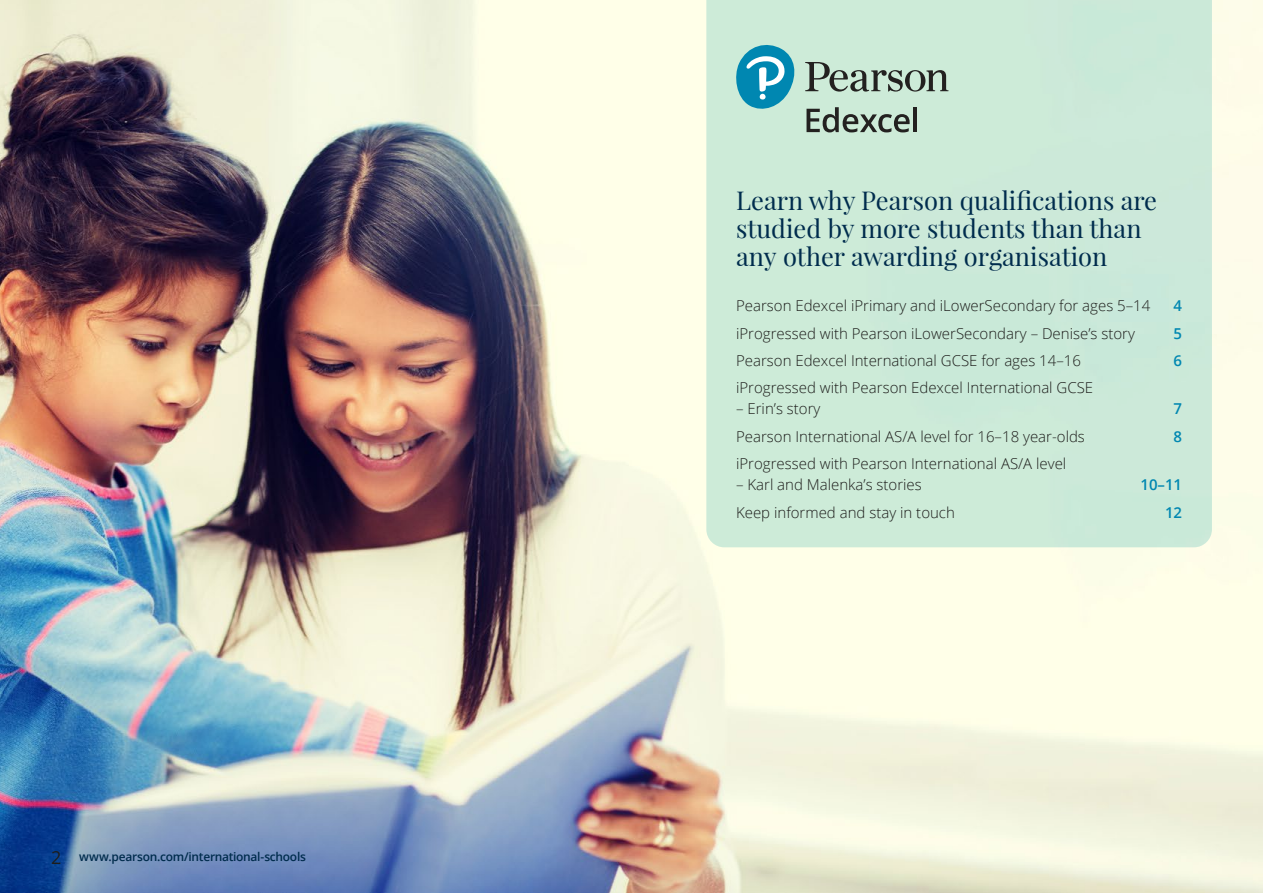
<style>
.page{position:relative;width:1263px;height:893px;background:#fff}
.page>*{position:absolute;margin:0;border:0;box-sizing:border-box;transform-origin:0 0}
.t1{font:25.5px/28px "Playfair Display";color:#002c4d}
.t2{font:300 15px "Open Sans";color:#1d1d1b}
.t3{font:600 15px "Open Sans";color:#0087b1}
.t4{font:600 12px "Open Sans";letter-spacing:-.025em;color:#002c4d}
.s1{font-weight:400;font-size:18px;color:#1d1d1b}
</style>
<div class="page">
<img style="left:0;top:0;width:1263px;height:893px">
<div style="left:706px;top:0;width:506px;height:547px;background:#cdebd8"></div>
<svg style="left:736px;top:41px;width:62px;height:72px;background:#64b7c7"></svg>
<svg style="left:805px;top:62px;width:143px;height:30px;background:#9cb1a3"></svg>
<svg style="left:806px;top:107px;width:104px;height:25px;background:#8fa295"></svg>
<hr style="left:913px;top:107px;width:4px;height:25px;background:#232120">
<p class="t4" style="left:51px;top:848px;width:256px"><span class="s1">2</span> www.pearson.com/international-schools</p>
<h1 class="t1" style="left:736px;top:186px;width:423px">Learn why Pearson qualifications are studied by more students than than any other awarding organisation</h1>
<p class="t2" style="left:736px;top:296px;width:416px">Pearson Edexcel iPrimary and iLowerSecondary for ages 5–14</p>
<p class="t3" style="left:1173px;top:296px;width:10px">4</p>
<p class="t2" style="left:736px;top:323px;width:400px">iProgressed with Pearson iLowerSecondary – Denise’s story</p>
<p class="t3" style="left:1173px;top:323px;width:10px">5</p>
<p class="t2" style="left:736px;top:350px;width:346px">Pearson Edexcel International GCSE for ages 14–16</p>
<p class="t3" style="left:1173px;top:350px;width:10px">6</p>
<p class="t2" style="left:736px;top:378px;width:359px">iProgressed with Pearson Edexcel International GCSE</p>
<p class="t2" style="left:736px;top:399px;width:86px">– Erin’s story</p>
<p class="t3" style="left:1173px;top:399px;width:10px">7</p>
<p class="t2" style="left:736px;top:426px;width:350px">Pearson International AS/A level for 16–18 year-olds</p>
<p class="t3" style="left:1173px;top:426px;width:10px">8</p>
<p class="t2" style="left:736px;top:453px;width:332px">iProgressed with Pearson International AS/A level</p>
<p class="t2" style="left:736px;top:474px;width:187px">– Karl and Malenka’s stories</p>
<p class="t3" style="left:1140px;top:474px;width:43px">10–11</p>
<p class="t2" style="left:736px;top:502px;width:220px">Keep informed and stay in touch</p>
<p class="t3" style="left:1165px;top:502px;width:19px">12</p>
</div>
